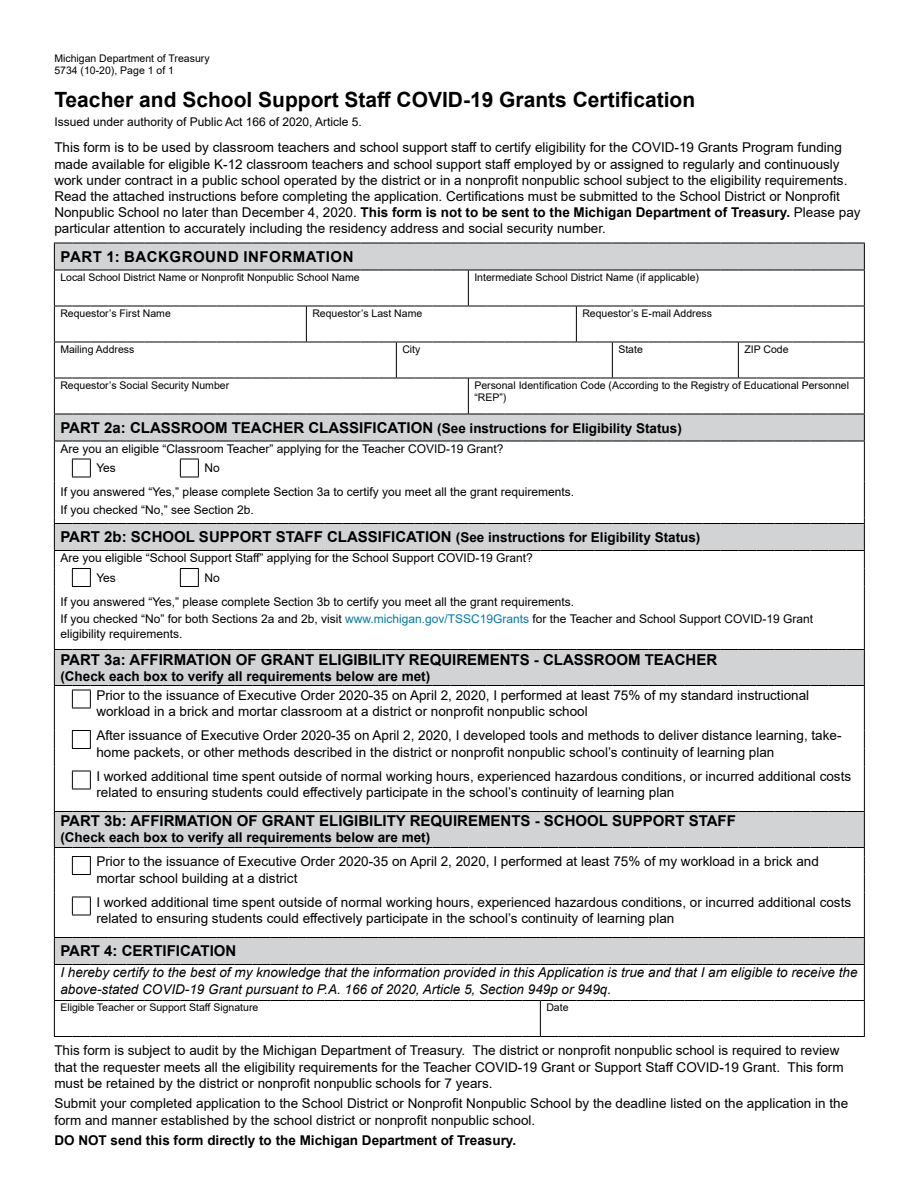
<style>
.page{position:relative;width:918px;height:1188px;background:#fff}
.page>*{position:absolute;margin:0;border:0;box-sizing:border-box;transform-origin:0 0}
.t1{font:700 21px "Arial";color:#000}
.t2{font:700 15px "Arial";color:#000}
.t3{font:700 15px "Arial";letter-spacing:.035em;color:#000}
.t4{font:13.5px/16.2px "Arial";color:#000}
.t5{font:italic 13.5px/16.2px "Arial";color:#000}
.t6{font:700 13.5px "Arial";color:#000}
.t7{font:12px/19.6px "Arial";color:#000}
.t8{font:10.5px/12.6px "Arial";color:#000}
.s1{font-weight:700}
.s2{font-size:13.5px}
.s3{color:#007aad}
</style>
<div class="page">
<div style="left:54px;top:650px;width:810px;height:36px;background:#d1d3d4"></div>
<div style="left:54px;top:812px;width:810px;height:36px;background:#d1d3d4"></div>
<hr style="left:54px;top:270px;width:1px;height:36px;background:#000">
<hr style="left:468px;top:270px;width:1px;height:36px;background:#000">
<svg style="left:54px;top:243px;width:811px;height:28px;background:#c6c8c8"></svg>
<hr style="left:864px;top:270px;width:1px;height:36px;background:#000">
<hr style="left:54px;top:306px;width:1px;height:36px;background:#000">
<hr style="left:306px;top:306px;width:1px;height:36px;background:#000">
<hr style="left:576px;top:306px;width:1px;height:36px;background:#000">
<hr style="left:864px;top:306px;width:1px;height:36px;background:#000">
<hr style="left:54px;top:342px;width:1px;height:36px;background:#000">
<hr style="left:396px;top:342px;width:1px;height:36px;background:#000">
<hr style="left:612px;top:342px;width:1px;height:36px;background:#000">
<hr style="left:738px;top:342px;width:1px;height:36px;background:#000">
<hr style="left:864px;top:342px;width:1px;height:36px;background:#000">
<hr style="left:54px;top:378px;width:1px;height:36px;background:#000">
<hr style="left:468px;top:378px;width:1px;height:36px;background:#000">
<hr style="left:864px;top:378px;width:1px;height:36px;background:#000">
<svg style="left:54px;top:306px;width:811px;height:1px"></svg>
<svg style="left:54px;top:342px;width:811px;height:1px"></svg>
<svg style="left:54px;top:378px;width:811px;height:1px"></svg>
<hr style="left:54px;top:812px;width:1px;height:35px;background:#000">
<hr style="left:864px;top:812px;width:1px;height:35px;background:#000">
<hr style="left:54px;top:965px;width:1px;height:35px;background:#000">
<hr style="left:864px;top:965px;width:1px;height:35px;background:#000">
<hr style="left:54px;top:1001px;width:1px;height:35px;background:#000">
<hr style="left:540px;top:1001px;width:1px;height:35px;background:#000">
<svg style="left:54px;top:1000px;width:811px;height:1px"></svg>
<hr style="left:864px;top:1001px;width:1px;height:35px;background:#000">
<svg style="left:54px;top:1036px;width:811px;height:1px"></svg>
<svg style="left:54px;top:414px;width:811px;height:68px"></svg>
<hr style="left:54px;top:482px;width:1px;height:36px;background:#000">
<hr style="left:864px;top:482px;width:1px;height:36px;background:#000">
<svg style="left:54px;top:847px;width:811px;height:118px"></svg>
<svg style="left:54px;top:518px;width:811px;height:73px"></svg>
<hr style="left:54px;top:591px;width:1px;height:54px;background:#000">
<hr style="left:864px;top:591px;width:1px;height:54px;background:#000">
<hr style="left:54px;top:650px;width:1px;height:35px;background:#000">
<svg style="left:54px;top:645px;width:811px;height:5px"></svg>
<hr style="left:864px;top:650px;width:1px;height:35px;background:#000">
<svg style="left:54px;top:685px;width:811px;height:127px"></svg>
<p class="t8" style="left:54px;top:52px;width:157px">Michigan Department of Treasury<br>5734 (10-20), Page 1 of 1</p>
<h1 class="t1" style="left:54px;top:84px;width:642px">Teacher and School Support Staff COVID-19 Grants Certification</h1>
<p class="t7" style="left:54px;top:112px;width:309px">Issued under authority of Public Act 166 of 2020, Article 5.</p>
<p class="t4" style="left:54px;top:139px;width:808px">This form is to be used by classroom teachers and school support staff to certify eligibility for the COVID-19 Grants Program funding made available for eligible K-12 classroom teachers and school support staff employed by or assigned to regularly and continuously work under contract in a public school operated by the district or in a nonprofit nonpublic school subject to the eligibility requirements.<br>Read the attached instructions before completing the application. Certifications must be submitted to the School District or Nonprofit Nonpublic School no later than December 4, 2020. <span class="s1">This form is not to be sent to the Michigan Department of Treasury.</span> Please pay particular attention to accurately including the residency address and social security number.</p>
<p class="t3" style="left:61px;top:246px;width:294px">PART 1: BACKGROUND INFORMATION</p>
<p class="t8" style="left:60px;top:271px;width:301px">Local School District Name or Nonprofit Nonpublic School Name</p>
<p class="t8" style="left:474px;top:271px;width:226px">Intermediate School District Name (if applicable)</p>
<p class="t8" style="left:60px;top:307px;width:112px">Requestor’s First Name</p>
<p class="t8" style="left:312px;top:307px;width:111px">Requestor’s Last Name</p>
<p class="t8" style="left:582px;top:307px;width:131px">Requestor’s E-mail Address</p>
<p class="t8" style="left:60px;top:343px;width:76px">Mailing Address</p>
<p class="t8" style="left:402px;top:343px;width:20px">City</p>
<p class="t8" style="left:618px;top:343px;width:26px">State</p>
<p class="t8" style="left:744px;top:343px;width:46px">ZIP Code</p>
<p class="t8" style="left:60px;top:379px;width:170px">Requestor’s Social Security Number</p>
<p class="t8" style="left:474px;top:379px;width:376px">Personal Identification Code (According to the Registry of Educational Personnel “REP”)</p>
<p class="t2" style="left:60px;top:417px;width:623px">PART 2a: CLASSROOM TEACHER CLASSIFICATION <span class="s2">(See instructions for Eligibility Status)</span></p>
<p class="t7" style="left:96px;top:439px;width:409px;text-indent:-36px">Are you an eligible “Classroom Teacher” applying for the Teacher COVID-19 Grant?<br>Yes</p>
<p class="t7" style="left:60px;top:456px;width:515px;line-height:23.9px;text-indent:144px">No<br>If you answered “Yes,” please complete Section 3a to certify you meet all the grant requirements.</p>
<p class="t7" style="left:60px;top:500px;width:195px">If you checked “No,” see Section 2b.</p>
<p class="t2" style="left:60px;top:527px;width:642px">PART 2b: SCHOOL SUPPORT STAFF CLASSIFICATION <span class="s2">(See instructions for Eligibility Status)</span></p>
<p class="t7" style="left:96px;top:548px;width:438px;text-indent:-36px">Are you eligible “School Support Staff” applying for the School Support COVID-19 Grant?<br>Yes</p>
<p class="t7" style="left:60px;top:566px;width:515px;line-height:23.9px;text-indent:144px">No<br>If you answered “Yes,” please complete Section 3b to certify you meet all the grant requirements.</p>
<p class="t7" style="left:60px;top:612px;width:754px;line-height:14.4px">If you checked “No” for both Sections 2a and 2b, visit <span class="s3">www.michigan.gov/TSSC19Grants</span> for the Teacher and School Support COVID-19 Grant eligibility requirements.</p>
<p class="t2" style="left:60px;top:649px;width:658px">PART 3a: AFFIRMATION OF GRANT ELIGIBILITY REQUIREMENTS - CLASSROOM TEACHER</p>
<p class="t6" style="left:60px;top:667px;width:371px">(Check each box to verify all requirements below are met)</p>
<p class="t4" style="left:96px;top:687px;width:714px">Prior to the issuance of Executive Order 2020-35 on April 2, 2020, I performed at least 75% of my standard instructional workload in a brick and mortar classroom at a district or nonprofit nonpublic school</p>
<p class="t4" style="left:96px;top:727px;width:747px">After issuance of Executive Order 2020-35 on April 2, 2020, I developed tools and methods to deliver distance learning, take&shy;home packets, or other methods described in the district or nonprofit nonpublic school’s continuity of learning plan</p>
<p class="t4" style="left:96px;top:768px;width:756px">I worked additional time spent outside of normal working hours, experienced hazardous conditions, or incurred additional costs related to ensuring students could effectively participate in the school’s continuity of learning plan</p>
<p class="t2" style="left:60px;top:810px;width:677px">PART 3b: AFFIRMATION OF GRANT ELIGIBILITY REQUIREMENTS - SCHOOL SUPPORT STAFF</p>
<p class="t6" style="left:60px;top:827px;width:371px">(Check each box to verify all requirements below are met)</p>
<p class="t4" style="left:96px;top:853px;width:724px">Prior to the issuance of Executive Order 2020-35 on April 2, 2020, I performed at least 75% of my workload in a brick and mortar school building at a district</p>
<p class="t4" style="left:96px;top:894px;width:756px">I worked additional time spent outside of normal working hours, experienced hazardous conditions, or incurred additional costs related to ensuring students could effectively participate in the school’s continuity of learning plan</p>
<p class="t2" style="left:60px;top:941px;width:178px">PART 4: CERTIFICATION</p>
<p class="t5" style="left:60px;top:965px;width:799px">I hereby certify to the best of my knowledge that the information provided in this Application is true and that I am eligible to receive the above-stated COVID-19 Grant pursuant to P.A. 166 of 2020, Article 5, Section 949p or 949q.</p>
<p class="t8" style="left:60px;top:1001px;width:200px">Eligible Teacher or Support Staff Signature</p>
<p class="t8" style="left:546px;top:1001px;width:24px">Date</p>
<p class="t4" style="left:54px;top:1042px;width:791px">This form is subject to audit by the Michigan Department of Treasury. The district or nonprofit nonpublic school is required to review that the requester meets all the eligibility requirements for the Teacher COVID-19 Grant or Support Staff COVID-19 Grant. This form must be retained by the district or nonprofit nonpublic schools for 7 years.</p>
<p class="t4" style="left:54px;top:1095px;width:795px">Submit your completed application to the School District or Nonprofit Nonpublic School by the deadline listed on the application in the form and manner established by the school district or nonprofit nonpublic school.</p>
<h2 class="t6" style="left:54px;top:1131px;width:463px">DO NOT send this form directly to the Michigan Department of Treasury.</h2>
</div>
